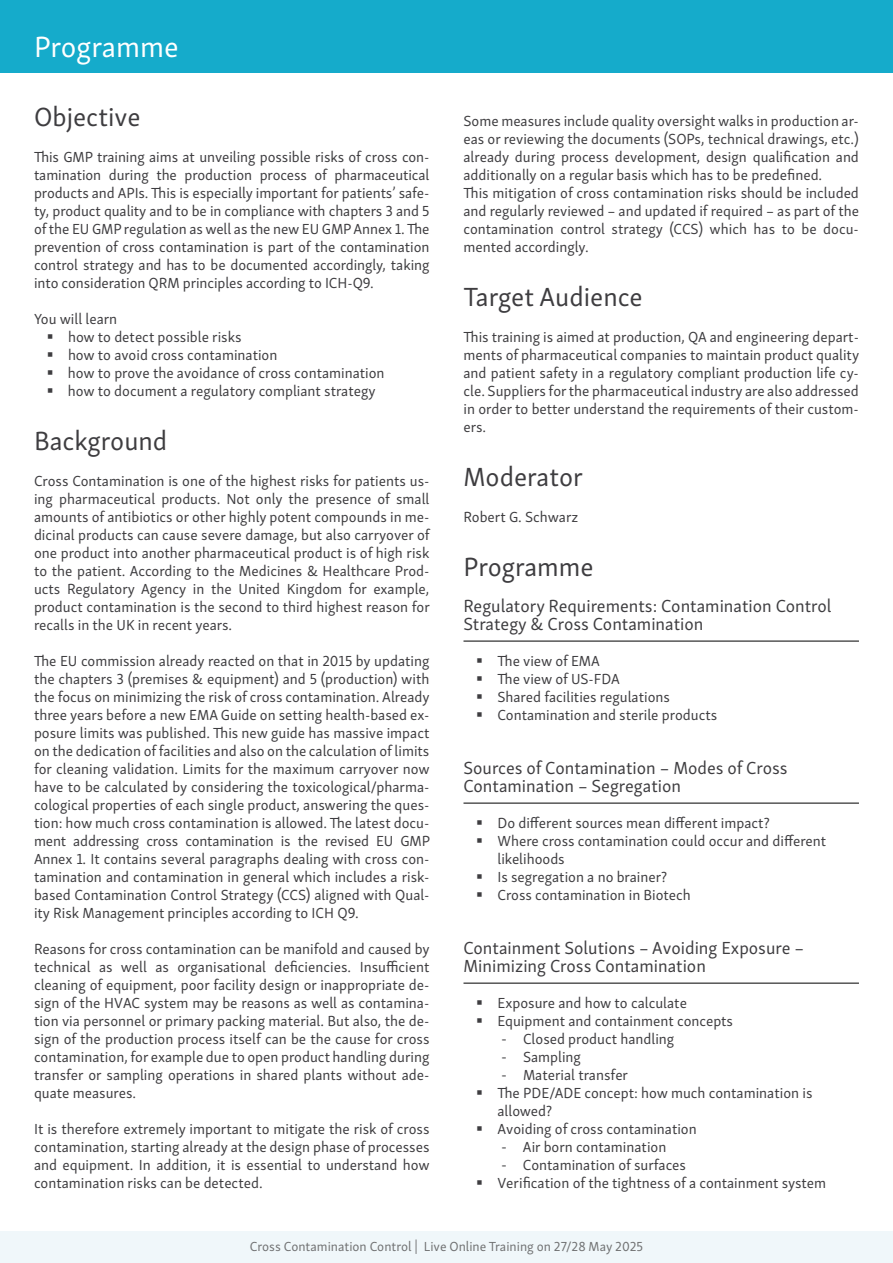
<style>
.page{position:relative;width:893px;height:1263px;background:#fff}
.page>*{position:absolute;margin:0;border:0;box-sizing:border-box;transform-origin:0 0}
.t1{font:30px "Skolar Sans Latn";color:#fff}
.t2{font:27px "Skolar Sans Latn";color:#3e3d40}
.t3{font:18px/18px "Skolar Sans Latn";color:#3e3d40}
.t4{font:15px/18px "Skolar Sans Latn";color:#3e3d40}
.t5{font:13.5px "Skolar Sans Latn";color:#707172}
.s1{font-family:"Myriad Pro"}
</style>
<div class="page">
<div style="left:0;top:0;width:893px;height:72px;background:#15abcb"></div>
<hr style="left:463px;top:641px;width:396px;height:1px;background:#000">
<hr style="left:463px;top:803px;width:396px;height:1px;background:#000">
<hr style="left:463px;top:983px;width:396px;height:1px;background:#000">
<div style="left:0;top:1231px;width:893px;height:32px;background:#f0f7fa"></div>
<h1 class="t1" style="left:34px;top:24px;width:146px">Programme</h1>
<h2 class="t2" style="left:34px;top:96px;width:108px">Objective</h2>
<p class="t4" style="left:34px;top:147px;width:397px;text-align:justify">This GMP training aims at unveiling possible risks of cross con&shy;tamination during the production process of pharmaceutical products and APIs. This is especially important for patients’ safe&shy;ty, product quality and to be in compliance with chapters 3 and 5 of the EU GMP regulation as well as the new EU GMP Annex 1. The prevention of cross contamination is part of the contamination control strategy and has to be documented accordingly, taking into consideration QRM principles according to ICH-Q9.</p>
<p class="t4" style="left:68px;top:309px;width:318px;text-indent:-34px">You will learn<br>how to detect possible risks<br>how to avoid cross contamination<br>how to prove the avoidance of cross contamination how to document a regulatory compliant strategy</p>
<h2 class="t2" style="left:34px;top:420px;width:135px">Background</h2>
<p class="t4" style="left:34px;top:471px;width:397px;text-align:justify">Cross Contamination is one of the highest risks for patients us&shy;ing pharmaceutical products. Not only the presence of small amounts of antibiotics or other highly potent compounds in me&shy;dicinal products can cause severe damage, but also carryover of one product into another pharmaceutical product is of high risk to the patient. According to the Medicines &amp; Healthcare Prod&shy;ucts Regulatory Agency in the United Kingdom for example, product contamination is the second to third highest reason for recalls in the UK in recent years.</p>
<p class="t4" style="left:34px;top:651px;width:398px;text-align:justify">The EU commission already reacted on that in 2015 by updating the chapters 3 (premises &amp; equipment) and 5 (production) with the focus on minimizing the risk of cross contamination. Already three years before a new EMA Guide on setting health-based ex&shy;posure limits was published. This new guide has massive impact on the dedication of facilities and also on the calculation of limits for cleaning validation. Limits for the maximum carryover now have to be calculated by considering the toxicological/pharma&shy;cological properties of each single product, answering the ques&shy;tion: how much cross contamination is allowed. The latest docu&shy;ment addressing cross contamination is the revised EU GMP Annex 1. It contains several paragraphs dealing with cross con&shy;tamination and contamination in general which includes a risk&shy;based Contamination Control Strategy (CCS) aligned with Qual&shy;ity Risk Management principles according to ICH Q9.</p>
<p class="t4" style="left:34px;top:939px;width:397px;text-align:justify">Reasons for cross contamination can be manifold and caused by technical as well as organisational deficiencies. Insufficient cleaning of equipment, poor facility design or inappropriate de&shy;sign of the HVAC system may be reasons as well as contamina&shy;tion via personnel or primary packing material. But also, the de&shy;sign of the production process itself can be the cause for cross contamination, for example due to open product handling during transfer or sampling operations in shared plants without ade&shy;quate measures.</p>
<p class="t4" style="left:34px;top:1119px;width:397px;text-align:justify">It is therefore extremely important to mitigate the risk of cross contamination, starting already at the design phase of processes and equipment. In addition, it is essential to understand how contamination risks can be detected.</p>
<p class="t4" style="left:463px;top:111px;width:397px">Some measures include quality oversight walks in production ar&shy;eas or reviewing the documents (SOPs, technical drawings, etc.) already during process development, design qualification and additionally on a regular basis which has to be predefined.<br>This mitigation of cross contamination risks should be included and regularly reviewed – and updated if required – as part of the contamination control strategy (CCS) which has to be docu&shy;mented accordingly.</p>
<h2 class="t2" style="left:463px;top:276px;width:181px">Target Audience</h2>
<p class="t4" style="left:463px;top:327px;width:397px;text-align:justify">This training is aimed at production, QA and engineering depart&shy;ments of pharmaceutical companies to maintain product quality and patient safety in a regulatory compliant production life cy&shy;cle. Suppliers for the pharmaceutical industry are also addressed in order to better understand the requirements of their custom&shy;ers.</p>
<h2 class="t2" style="left:463px;top:456px;width:121px">Moderator</h2>
<p class="t4" style="left:463px;top:507px;width:116px">Robert G. Schwarz</p>
<h2 class="t2" style="left:463px;top:546px;width:132px">Programme</h2>
<p class="t3" style="left:463px;top:595px;width:369px">Regulatory Requirements: Contamination Control<br>Strategy &amp; Cross Contamination</p>
<p class="t4" style="left:497px;top:651px;width:221px">The view of EMA<br>The view of US-FDA<br>Shared facilities regulations<br>Contamination and sterile products</p>
<p class="t3" style="left:463px;top:757px;width:326px">Sources of Contamination – Modes of Cross<br>Contamination – Segregation</p>
<p class="t4" style="left:497px;top:813px;width:330px">Do different sources mean different impact?<br>Where cross contamination could occur and different likelihoods<br>Is segregation a no brainer?<br>Cross contamination in Biotech</p>
<p class="t3" style="left:463px;top:937px;width:342px">Containment Solutions – Avoiding Exposure –<br>Minimizing Cross Contamination</p>
<p class="t4" style="left:497px;top:993px;width:237px">Exposure and how to calculate<br>Equipment and containment concepts</p>
<p class="t4" style="left:502px;top:1029px;width:174px"><span class="s1">-</span> Closed product handling</p>
<p class="t4" style="left:502px;top:1047px;width:81px"><span class="s1">-</span> Sampling</p>
<p class="t4" style="left:497px;top:1065px;width:316px"><span class="s1">-</span> Material transfer<br>The PDE/ADE concept: how much contamination is allowed?<br>Avoiding of cross contamination</p>
<p class="t4" style="left:502px;top:1137px;width:166px"><span class="s1">-</span> Air born contamination</p>
<p class="t4" style="left:497px;top:1155px;width:330px"><span class="s1">-</span> Contamination of surfaces<br>Verification of the tightness of a containment system</p>
<p class="t5" style="left:250px;top:1236px;width:395px">Cross Contamination Control | Live Online Training on 27/28 May 2025</p>
</div>
